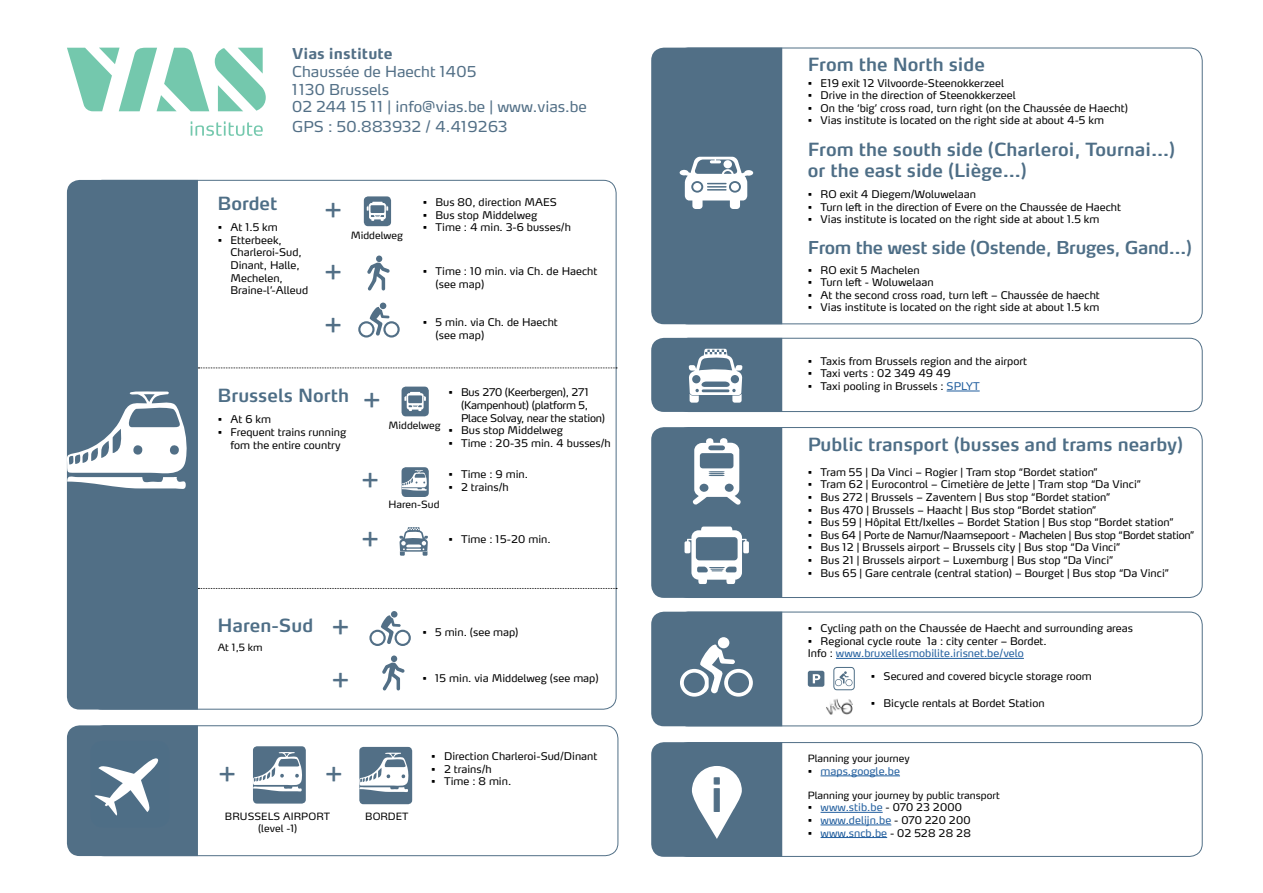
<style>
.page{position:relative;width:1263px;height:893px;background:#fff}
.page>*{position:absolute;margin:0;border:0;box-sizing:border-box;transform-origin:0 0}
.t1{font:600 46.2px "Max OT";color:#526f86}
.t2{font:30.3px/52.5px "Max OT";color:#526f86}
.t3{font:600 18px/21.6px "Max OT";color:#4e6e86}
.t4{font:600 17.55px "Max OT";letter-spacing:-.02em;color:#4e6e86}
.t5{font:14.85px/17.9px "Max OT";color:#526f86}
.t6{font:700 14.85px "Max OT";color:#526f86}
.t7{font:10.5px/12.6px "Max OT";color:#000}
.t8{font:10.5px/12.6px "Max OT";letter-spacing:-.02em;color:#000}
.t9{font:10.5px "Max OT";color:#215e9e}
.t10{font:9.9px/12px "Max OT";color:#000;text-align:center}
.s1{color:#215e9e}
.s2{color:#000}
</style>
<div class="page">
<div style="left:91px;top:725px;width:527px;height:131px;border:1px solid #516f86;border-radius:13px"></div>
<svg style="left:67px;top:725px;width:131px;height:131px;background:#5c798e"></svg>
<div style="left:675px;top:338px;width:527px;height:74px;border:1px solid #516f86;border-radius:13px"></div>
<hr style="left:947px;top:390px;width:33px;height:1px;background:#215e9e">
<svg style="left:651px;top:338px;width:131px;height:74px;background:#6b8498"></svg>
<div style="left:675px;top:427px;width:527px;height:171px;border:1px solid #516f86;border-radius:13px"></div>
<div style="left:675px;top:612px;width:527px;height:114px;border:1px solid #516f86;border-radius:13px"></div>
<hr style="left:836px;top:658px;width:188px;height:1px;background:#215e9e">
<svg style="left:651px;top:612px;width:131px;height:114px;background:#5f7b90"></svg>
<div style="left:718px;top:637px;width:11px;height:11px;background:#fff;border-radius:50%"></div>
<div style="left:833px;top:667px;width:21px;height:23px;border:1px solid #4e6e86;border-radius:3px"></div>
<svg style="left:835px;top:671px;width:17px;height:15px"></svg>
<svg style="left:808px;top:671px;width:16px;height:16px"></svg>
<div style="left:675px;top:742px;width:527px;height:115px;border:1px solid #516f86;border-radius:13px"></div>
<hr style="left:820px;top:775px;width:80px;height:1px;background:#215e9e">
<hr style="left:820px;top:812px;width:63px;height:1px;background:#215e9e">
<hr style="left:820px;top:824px;width:71px;height:1px;background:#215e9e">
<hr style="left:820px;top:837px;width:67px;height:1px;background:#215e9e">
<svg style="left:651px;top:742px;width:131px;height:115px"></svg>
<svg style="left:651px;top:427px;width:131px;height:171px;background:#6d8699"></svg>
<div style="left:359px;top:747px;width:53px;height:57px;background:#526f86;border-radius:4px"></div>
<svg style="left:359px;top:752px;width:50px;height:41px"></svg>
<div style="left:253px;top:746px;width:53px;height:58px;background:#526f86;border-radius:4px"></div>
<svg style="left:253px;top:752px;width:49px;height:40px"></svg>
<div style="left:67px;top:180px;width:131px;height:529px;background:#516f86"></div>
<svg style="left:399px;top:527px;width:29px;height:29px"></svg>
<div style="left:391px;top:655px;width:6px;height:7px;background:#526f86;border-radius:50%"></div>
<svg style="left:382px;top:662px;width:23px;height:28px"></svg>
<svg style="left:198px;top:368px;width:419px;height:1px"></svg>
<svg style="left:198px;top:588px;width:419px;height:1px"></svg>
<svg style="left:66px;top:391px;width:122px;height:100px"></svg>
<div style="left:402px;top:387px;width:27px;height:29px;background:#526f86;border-radius:4px"></div>
<svg style="left:404px;top:392px;width:22px;height:19px"></svg>
<div style="left:402px;top:467px;width:27px;height:30px;background:#526f86;border-radius:4px"></div>
<svg style="left:401px;top:470px;width:26px;height:21px"></svg>
<div style="left:364px;top:196px;width:27px;height:30px;background:#526f86;border-radius:4px"></div>
<svg style="left:367px;top:202px;width:21px;height:19px"></svg>
<svg style="left:367px;top:256px;width:23px;height:34px"></svg>
<img style="left:826px;top:699px;width:27px;height:16px">
<div style="left:391px;top:611px;width:6px;height:7px;background:#526f86;border-radius:50%"></div>
<svg style="left:369px;top:615px;width:42px;height:31px"></svg>
<svg style="left:358px;top:303px;width:42px;height:35px"></svg>
<svg style="left:651px;top:48px;width:131px;height:276px;background:#5b778d"></svg>
<svg style="left:215px;top:48px;width:51px;height:63px"></svg>
<svg style="left:67px;top:48px;width:142px;height:63px"></svg>
<svg style="left:191px;top:121px;width:72px;height:15px"></svg>
<h3 class="t6" style="left:292px;top:44px;width:102px">Vias institute</h3>
<h3 class="t5" style="left:292px;top:62px;width:296px">Chaussée de Haecht 1405<br>1130 Brussels<br>02 244 15 11 | info@vias.be | www.vias.be</h3>
<h3 class="t5" style="left:292px;top:117px;width:217px">GPS : 50.883932 / 4.419263</h3>
<h3 class="t3" style="left:217px;top:192px;width:62px">Bordet</h3>
<p class="t7" style="left:218px;top:221px;width:62px">• At 1.5 km</p>
<p class="t7" style="left:230px;top:234px;width:79px;text-indent:-13px">• Etterbeek,<br>Charleroi-Sud,<br>Dinant, Halle,<br>Mechelen,<br>Braine-l’-Alleud</p>
<h2 class="t2" style="left:324px;top:177px;width:20px;line-height:62.8px">+ +</h2>
<h2 class="t2" style="left:324px;top:297px;width:20px">+</h2>
<p class="t10" style="left:351px;top:229px;width:54px">Middelweg</p>
<p class="t7" style="left:423px;top:196px;width:136px">• Bus 80, direction MAES</p>
<p class="t7" style="left:423px;top:208px;width:116px">• Bus stop Middelweg</p>
<p class="t7" style="left:423px;top:221px;width:150px">• Time : 4 min. 3-6 busses/h</p>
<p class="t7" style="left:436px;top:265px;width:163px;text-indent:-13px">• Time : 10 min. via Ch. de Haecht (see map)</p>
<p class="t7" style="left:436px;top:316px;width:124px;text-indent:-13px">• 5 min. via Ch. de Haecht (see map)</p>
<h3 class="t3" style="left:217px;top:384px;width:133px">Brussels North</h3>
<p class="t7" style="left:218px;top:413px;width:55px">• At 6 km</p>
<p class="t7" style="left:230px;top:426px;width:117px;text-indent:-13px">• Frequent trains running fom the entire country</p>
<h2 class="t2" style="left:363px;top:372px;width:20px">+</h2>
<h2 class="t2" style="left:361px;top:450px;width:20px;line-height:58.5px">+ +</h2>
<p class="t10" style="left:388px;top:419px;width:54px">Middelweg</p>
<p class="t10" style="left:388px;top:498px;width:53px">Haren-Sud</p>
<p class="t8" style="left:461px;top:386px;width:145px;text-indent:-13px">• Bus 270 (Keerbergen), 271 (Kampenhout) (platform 5,<br>Place Solvay, near the station)</p>
<p class="t7" style="left:448px;top:424px;width:116px">• Bus stop Middelweg</p>
<p class="t7" style="left:448px;top:436px;width:164px">• Time : 20-35 min. 4 busses/h</p>
<p class="t7" style="left:448px;top:468px;width:81px">• Time : 9 min.</p>
<p class="t7" style="left:448px;top:480px;width:62px">• 2 trains/h</p>
<p class="t7" style="left:448px;top:533px;width:104px">• Time : 15-20 min.</p>
<h3 class="t3" style="left:217px;top:614px;width:97px">Haren-Sud</h3>
<p class="t10" style="left:218px;top:641px;width:46px">At 1,5 km</p>
<h2 class="t2" style="left:332px;top:600px;width:20px">+ +</h2>
<p class="t7" style="left:422px;top:625px;width:98px">• 5 min. (see map)</p>
<p class="t7" style="left:422px;top:671px;width:178px">• 15 min. via Middelweg (see map)</p>
<p class="t7" style="left:431px;top:750px;width:168px">• Direction Charleroi-Sud/Dinant</p>
<p class="t7" style="left:431px;top:762px;width:62px">• 2 trains/h</p>
<h2 class="t2" style="left:218px;top:746px;width:20px">+</h2>
<h2 class="t2" style="left:325px;top:746px;width:20px">+</h2>
<p class="t7" style="left:431px;top:775px;width:81px">• Time : 8 min.</p>
<p class="t10" style="left:225px;top:810px;width:106px">BRUSSELS AIRPORT (level -1)</p>
<p class="t10" style="left:365px;top:810px;width:45px">BORDET</p>
<h1 class="t1" style="left:710px;top:764px;width:16px">i</h1>
<h3 class="t3" style="left:808px;top:54px;width:179px">From the North side</h3>
<p class="t7" style="left:808px;top:76px;width:198px">• E19 exit 12 Vilvoorde-Steenokkerzeel</p>
<p class="t7" style="left:808px;top:89px;width:209px">• Drive in the direction of Steenokkerzeel</p>
<p class="t7" style="left:808px;top:101px;width:322px">• On the ‘big’ cross road, turn right (on the Chaussée de Haecht)</p>
<p class="t7" style="left:808px;top:114px;width:298px">• Vias institute is located on the right side at about 4-5 km</p>
<h3 class="t3" style="left:808px;top:138px;width:369px">From the south side (Charleroi, Tournai…) or the east side (Liège…)</h3>
<p class="t7" style="left:808px;top:188px;width:170px">• RO exit 4 Diegem/Woluwelaan</p>
<p class="t7" style="left:808px;top:200px;width:315px">• Turn left in the direction of Evere on the Chaussée de Haecht</p>
<p class="t7" style="left:808px;top:213px;width:293px">• Vias institute is located on the right side at about 1.5 km</p>
<h3 class="t4" style="left:808px;top:236px;width:386px">From the west side (Ostende, Bruges, Gand…)</h3>
<p class="t7" style="left:808px;top:263px;width:113px">• RO exit 5 Machelen</p>
<p class="t7" style="left:808px;top:276px;width:127px">• Turn left - Woluwelaan</p>
<p class="t7" style="left:808px;top:288px;width:294px">• At the second cross road, turn left – Chaussée de haecht</p>
<p class="t7" style="left:808px;top:301px;width:293px">• Vias institute is located on the right side at about 1.5 km</p>
<p class="t7" style="left:808px;top:354px;width:221px">• Taxis from Brussels region and the airport</p>
<p class="t7" style="left:808px;top:367px;width:144px">• Taxi verts : 02 349 49 49</p>
<p class="t7" style="left:808px;top:380px;width:173px">• Taxi pooling in Brussels : <span class="s1">SPLYT</span></p>
<h3 class="t3" style="left:808px;top:433px;width:377px">Public transport (busses and trams nearby)</h3>
<p class="t7" style="left:808px;top:465px;width:291px">• Tram 55 | Da Vinci – Rogier | Tram stop “Bordet station”</p>
<p class="t7" style="left:808px;top:478px;width:335px">• Tram 62 | Eurocontrol – Cimetière de Jette | Tram stop “Da Vinci”</p>
<p class="t7" style="left:808px;top:491px;width:304px">• Bus 272 | Brussels – Zaventem | Bus stop “Bordet station”</p>
<p class="t7" style="left:808px;top:503px;width:290px">• Bus 470 | Brussels – Haacht | Bus stop “Bordet station”</p>
<p class="t7" style="left:808px;top:516px;width:367px">• Bus 59 | Hôpital Ett/Ixelles – Bordet Station | Bus stop “Bordet station”</p>
<p class="t8" style="left:808px;top:528px;width:388px">• Bus 64 | Porte de Namur/Naamsepoort - Machelen | Bus stop “Bordet station”</p>
<p class="t7" style="left:808px;top:541px;width:314px">• Bus 12 | Brussels airport – Brussels city | Bus stop “Da Vinci”</p>
<p class="t7" style="left:808px;top:554px;width:307px">• Bus 21 | Brussels airport – Luxemburg | Bus stop “Da Vinci”</p>
<p class="t7" style="left:808px;top:566px;width:363px">• Bus 65 | Gare centrale (central station) – Bourget | Bus stop “Da Vinci”</p>
<p class="t7" style="left:808px;top:622px;width:327px">• Cycling path on the Chaussée de Haecht and surrounding areas</p>
<p class="t7" style="left:808px;top:634px;width:240px">• Regional cycle route 1a : city center – Bordet.<br>Info : <span class="s1">www.bruxellesmobilite.irisnet.be/velo</span></p>
<p class="t7" style="left:871px;top:670px;width:222px">• Secured and covered bicycle storage room</p>
<p class="t7" style="left:871px;top:696px;width:175px">• Bicycle rentals at Bordet Station</p>
<p class="t10" style="left:808px;top:752px;width:103px">Planning your journey</p>
<p class="t9" style="left:808px;top:764px;width:94px"><span class="s2">•</span> maps.google.be</p>
<p class="t10" style="left:808px;top:789px;width:193px">Planning your journey by public transport</p>
<p class="t7" style="left:808px;top:801px;width:156px">• <span class="s1">www.stib.be</span> - 070 23 2000</p>
<p class="t9" style="left:808px;top:813px;width:164px"><span class="s2">•</span> www.delijn.be <span class="s2">- 070 220 200</span></p>
<p class="t7" style="left:808px;top:826px;width:165px">• <span class="s1">www.sncb.be</span> - 02 528 28 28</p>
</div>
